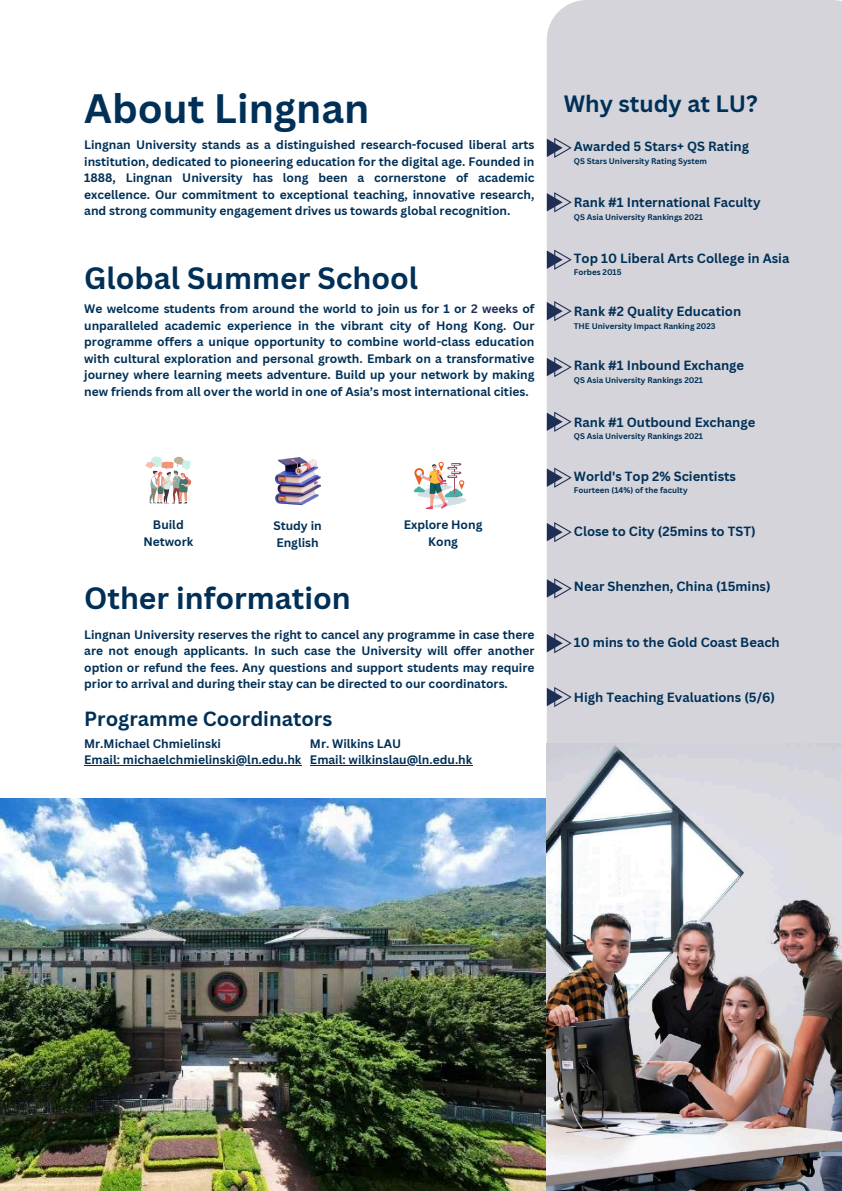
<style>
.page{position:relative;width:842px;height:1191px;background:#fff}
.page>*{position:absolute;margin:0;border:0;box-sizing:border-box;transform-origin:0 0}
.t1{font:700 40px "Canva Sans";color:#003057}
.t2{font:700 30px "Canva Sans";color:#003057}
.t3{font:700 23px "Canva Sans";color:#003057}
.t4{font:700 20px "Canva Sans";color:#003057}
.t5{font:700 13px "Canva Sans";color:#003057}
.t6{font:700 12px/16.5px "Canva Sans";color:#003057;text-align:justify}
.t7{font:700 8px "Canva Sans";color:#003057}
.s1{color:#1f2e54}
</style>
<div class="page">
<div style="left:547px;top:0;width:295px;height:743px;background:#d4d4da"></div>
<svg style="left:547px;top:138px;width:25px;height:20px"></svg>
<svg style="left:547px;top:192px;width:25px;height:20px"></svg>
<svg style="left:547px;top:249px;width:25px;height:21px"></svg>
<svg style="left:547px;top:301px;width:25px;height:20px"></svg>
<svg style="left:547px;top:357px;width:25px;height:20px"></svg>
<svg style="left:547px;top:411px;width:25px;height:21px"></svg>
<svg style="left:547px;top:467px;width:25px;height:21px"></svg>
<svg style="left:547px;top:522px;width:25px;height:20px"></svg>
<svg style="left:146px;top:456px;width:45px;height:47px"></svg>
<img style="left:275px;top:457px;width:45px;height:47px">
<svg style="left:414px;top:462px;width:52px;height:47px"></svg>
<img style="left:0;top:798px;width:547px;height:392px">
<svg style="left:547px;top:578px;width:25px;height:20px"></svg>
<svg style="left:547px;top:633px;width:25px;height:20px"></svg>
<svg style="left:547px;top:686px;width:25px;height:21px"></svg>
<img style="left:547px;top:743px;width:295px;height:447px">
<hr style="left:84px;top:765px;width:218px;height:1px;background:#003057">
<hr style="left:310px;top:765px;width:162px;height:1px;background:#003057">
<h1 class="t1" style="left:84px;top:80px;width:287px">About Lingnan</h1>
<p class="t6" style="left:84px;top:136px;width:452px">Lingnan University stands as a distinguished research-focused liberal arts institution, dedicated to pioneering education for the digital age. Founded in 1888, Lingnan University has long been a cornerstone of academic excellence. Our commitment to exceptional teaching, innovative research, and strong community engagement drives us towards global recognition.</p>
<h2 class="t2" style="left:84px;top:257px;width:335px">Global Summer School</h2>
<p class="t6" style="left:84px;top:300px;width:452px">We welcome students from around the world to join us for 1 or <span class="s1">2 weeks</span> of unparalleled academic experience in the vibrant city of Hong Kong. Our programme offers a unique opportunity to combine world-class education with cultural exploration and personal growth. Embark on a transformative journey where learning meets adventure. Build up your network by making new friends from all over the world in one of Asia’s most international cities.</p>
<p class="t6" style="left:143px;top:516px;width:51px;text-align:center">Build<br>Network</p>
<p class="t6" style="left:273px;top:517px;width:50px">Study in<br>English</p>
<p class="t6" style="left:404px;top:516px;width:80px;text-align:center">Explore Hong<br>Kong</p>
<h2 class="t2" style="left:84px;top:576px;width:268px">Other information</h2>
<p class="t6" style="left:84px;top:625px;width:452px">Lingnan University reserves the right to cancel any programme in case there are not enough applicants. In such case the University will offer another option or refund the fees. Any questions and support students may require prior to arrival and during their stay can be directed to our coordinators.</p>
<h3 class="t4" style="left:84px;top:704px;width:250px">Programme Coordinators</h3>
<p class="t6" style="left:84px;top:735px;width:219px">Mr.Michael Chmielinski<br>Email: michaelchmielinski@ln.edu.hk</p>
<p class="t6" style="left:310px;top:735px;width:164px">Mr. Wilkins LAU<br>Email: wilkinslau@ln.edu.hk</p>
<h3 class="t3" style="left:564px;top:88px;width:196px">Why study at LU?</h3>
<p class="t5" style="left:574px;top:137px;width:177px">Awarded 5 Stars+ QS Rating</p>
<p class="t7" style="left:574px;top:156px;width:135px">QS Stars University Rating System</p>
<p class="t5" style="left:574px;top:193px;width:188px">Rank #1 International Faculty</p>
<p class="t7" style="left:574px;top:211px;width:131px">QS Asia University Rankings 2021</p>
<p class="t5" style="left:574px;top:248px;width:217px">Top 10 Liberal Arts College in Asia</p>
<p class="t7" style="left:574px;top:266px;width:49px">Forbes 2015</p>
<p class="t5" style="left:574px;top:302px;width:169px">Rank #2 Quality Education</p>
<p class="t7" style="left:574px;top:320px;width:143px">THE University Impact Ranking 2023</p>
<p class="t5" style="left:574px;top:356px;width:172px">Rank #1 Inbound Exchange</p>
<p class="t7" style="left:574px;top:374px;width:131px">QS Asia University Rankings 2021</p>
<p class="t5" style="left:574px;top:413px;width:183px">Rank #1 Outbound Exchange</p>
<p class="t7" style="left:574px;top:430px;width:131px">QS Asia University Rankings 2021</p>
<p class="t5" style="left:574px;top:466px;width:164px">World's Top 2% Scientists</p>
<p class="t7" style="left:574px;top:484px;width:115px">Fourteen (14%) of the faculty</p>
<p class="t5" style="left:574px;top:522px;width:183px">Close to City (25mins to TST)</p>
<p class="t5" style="left:574px;top:577px;width:198px">Near Shenzhen, China (15mins)</p>
<p class="t5" style="left:574px;top:633px;width:207px">10 mins to the Gold Coast Beach</p>
<p class="t5" style="left:574px;top:687px;width:203px">High Teaching Evaluations (5/6)</p>
</div>
